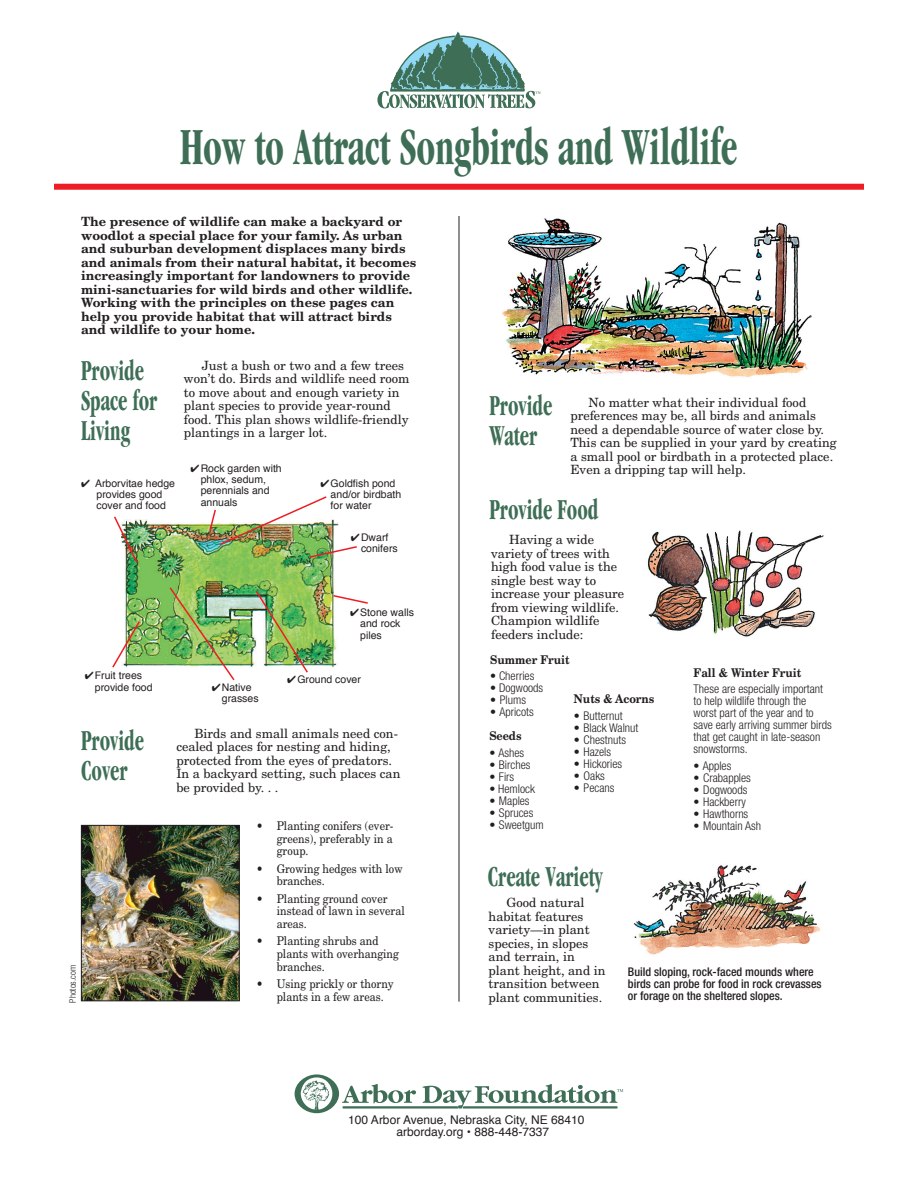
<style>
.page{position:relative;width:918px;height:1188px;background:#fff}
.page>*{position:absolute;margin:0;border:0;box-sizing:border-box;transform-origin:0 0}
.t1{font:700 condensed 54px "Garamond";color:#3e6e55;scale:.7 1}
.t2{font:700 condensed 30px/30px "Garamond";color:#3e6e55;scale:.7 1}
.t3{font:12.75px/13.5px "New Century Schlbk";color:#231f20}
.t4{font:700 12.75px/13.5px "New Century Schlbk";color:#231f20}
.t5{font:300 condensed 12px/12px "Helvetica Neue LT Std";color:#231f20}
.t6{font:12px/12.8px "New Century Schlbk";color:#231f20;scale:.9 1}
.t7{font:500 condensed 12px/12px "Helvetica Neue LT Std";color:#231f20}
.t8{font:12px/12.8px "Helvetica";color:#231f20}
.t9{font:700 12px "New Century Schlbk";color:#231f20;scale:.9 1}
.t10{font:10.5px/11.2px "Helvetica";color:#231f20}
.t11{font:300 condensed 9px "Helvetica Neue LT Std";color:#231f20}
</style>
<div class="page">
<img style="left:633px;top:865px;width:187px;height:90px">
<img style="left:647px;top:530px;width:177px;height:107px">
<img style="left:502px;top:218px;width:310px;height:159px">
<img style="left:124px;top:520px;width:214px;height:147px">
<img style="left:83px;top:827px;width:155px;height:172px">
<div style="left:81px;top:825px;width:159px;height:176px;border:1px solid #231f20"></div>
<svg style="left:114px;top:516px;width:25px;height:49px"></svg>
<svg style="left:112px;top:619px;width:29px;height:49px"></svg>
<svg style="left:332px;top:594px;width:36px;height:11px"></svg>
<img style="left:254px;top:589px;width:55px;height:84px">
<img style="left:168px;top:586px;width:68px;height:95px">
<div style="left:54px;top:184px;width:810px;height:6px;background:#ee1d23"></div>
<hr style="left:459px;top:216px;width:1px;height:786px;background:#231f20">
<svg style="left:295px;top:1074px;width:328px;height:39px"></svg>
<svg style="left:377px;top:31px;width:164px;height:77px"></svg>
<img style="left:208px;top:496px;width:149px;height:63px">
<h1 class="t1" style="left:180px;top:117px;width:798px">How to Attract Songbirds and Wildlife</h1>
<p class="t4" style="left:81px;top:215px;width:337px">The presence of wildlife can make a backyard or woodlot a special place for your family. As urban and suburban development displaces many birds and animals from their natural habitat, it becomes increasingly important for landowners to provide mini-sanctuaries for wild birds and other wildlife.<br>Working with the principles on these pages can help you provide habitat that will attract birds and wildlife to your home.</p>
<h2 class="t2" style="left:81px;top:355px;width:111px">Provide<br>Space for<br>Living</h2>
<p class="t10" style="left:97px;top:478px;width:80px;text-indent:-16px">✔ Arborvitae hedge provides good cover and food</p>
<p class="t3" style="left:184px;top:358px;width:227px;text-indent:18px">Just a bush or two and a few trees won’t do. Birds and wildlife need room to move about and enough variety in plant species to provide year-round food. This plan shows wildlife-friendly plantings in a larger lot.</p>
<p class="t10" style="left:201px;top:463px;width:83px;text-indent:-10px">✔Rock garden with phlox, sedum, perennials and annuals</p>
<p class="t10" style="left:331px;top:478px;width:72px;text-indent:-10px">✔Goldfish pond and/or birdbath for water</p>
<p class="t10" style="left:361px;top:532px;width:38px;text-indent:-10px">✔Dwarf conifers</p>
<p class="t10" style="left:95px;top:670px;width:59px;text-indent:-10px">✔Fruit trees provide food</p>
<p class="t10" style="left:222px;top:682px;width:38px;text-indent:-10px">✔Native grasses</p>
<p class="t10" style="left:360px;top:607px;width:55px;text-indent:-10px">✔Stone walls and rock piles</p>
<p class="t10" style="left:287px;top:674px;width:75px">✔Ground cover</p>
<h2 class="t2" style="left:81px;top:725px;width:91px">Provide<br>Cover</h2>
<p class="t3" style="left:176px;top:727px;width:226px;text-indent:18px">Birds and small animals need con&shy;cealed places for nesting and hiding, protected from the eyes of predators.<br>In a backyard setting, such places can be provided by. . .</p>
<p class="t6" style="left:277px;top:819px;width:131px;text-align:justify;text-indent:-20px">• Planting conifers (ever&shy;greens), preferably in a group.</p>
<p class="t6" style="left:277px;top:862px;width:142px;text-indent:-20px">• Growing hedges with low branches.</p>
<p class="t6" style="left:277px;top:892px;width:144px;text-indent:-20px">• Planting ground cover instead of lawn in several areas.</p>
<p class="t6" style="left:277px;top:935px;width:137px;text-indent:-20px">• Planting shrubs and plants with overhanging branches.</p>
<p class="t6" style="left:277px;top:977px;width:131px;text-indent:-20px">• Using prickly or thorny plants in a few areas.</p>
<p class="t11" style="left:68px;top:1003px;width:39px;rotate:-90deg">Photos.com</p>
<h2 class="t2" style="left:489px;top:390px;width:91px">Provide<br>Water</h2>
<p class="t3" style="left:570px;top:395px;width:268px;text-indent:18px">No matter what their individual food preferences may be, all birds and animals need a dependable source of water close by.<br>This can be supplied in your yard by creating a small pool or birdbath in a protected place.<br>Even a dripping tap will help.</p>
<h2 class="t2" style="left:489px;top:494px;width:157px">Provide Food</h2>
<p class="t3" style="left:491px;top:533px;width:135px;text-indent:18px">Having a wide variety of trees with high food value is the single best way to increase your pleasure from viewing wildlife.<br>Champion wildlife feeders include:</p>
<p class="t9" style="left:490px;top:652px;width:90px">Summer Fruit</p>
<p class="t5" style="left:490px;top:670px;width:46px">• Cherries</p>
<p class="t5" style="left:490px;top:682px;width:55px">• Dogwoods</p>
<p class="t5" style="left:490px;top:694px;width:37px">• Plums</p>
<p class="t5" style="left:490px;top:706px;width:45px">• Apricots</p>
<p class="t9" style="left:574px;top:691px;width:91px">Nuts &amp; Acorns</p>
<p class="t5" style="left:574px;top:709px;width:50px">• Butternut</p>
<p class="t5" style="left:574px;top:721px;width:66px">• Black Walnut</p>
<p class="t5" style="left:574px;top:733px;width:54px">• Chestnuts</p>
<p class="t5" style="left:574px;top:745px;width:39px">• Hazels</p>
<p class="t5" style="left:574px;top:757px;width:50px">• Hickories</p>
<p class="t5" style="left:574px;top:769px;width:32px">• Oaks</p>
<p class="t5" style="left:574px;top:781px;width:42px">• Pecans</p>
<p class="t9" style="left:489px;top:728px;width:37px">Seeds</p>
<p class="t5" style="left:489px;top:746px;width:36px">• Ashes</p>
<p class="t5" style="left:489px;top:758px;width:43px">• Birches</p>
<p class="t5" style="left:489px;top:770px;width:26px">• Firs</p>
<p class="t5" style="left:489px;top:782px;width:47px">• Hemlock</p>
<p class="t5" style="left:489px;top:794px;width:42px">• Maples</p>
<p class="t5" style="left:489px;top:806px;width:46px">• Spruces</p>
<p class="t5" style="left:489px;top:818px;width:56px">• Sweetgum</p>
<h2 class="t2" style="left:488px;top:861px;width:166px">Create Variety</h2>
<p class="t9" style="left:694px;top:665px;width:121px">Fall &amp; Winter Fruit</p>
<p class="t5" style="left:694px;top:683px;width:140px">These are especially important to help wildlife through the worst part of the year and to save early arriving summer birds that get caught in late-season snowstorms.</p>
<p class="t5" style="left:694px;top:760px;width:39px">• Apples</p>
<p class="t5" style="left:694px;top:772px;width:59px">• Crabapples</p>
<p class="t5" style="left:694px;top:784px;width:55px">• Dogwoods</p>
<p class="t5" style="left:694px;top:796px;width:54px">• Hackberry</p>
<p class="t5" style="left:694px;top:808px;width:56px">• Hawthorns</p>
<p class="t5" style="left:694px;top:820px;width:69px">• Mountain Ash</p>
<p class="t3" style="left:489px;top:896px;width:119px;text-indent:18px">Good natural habitat features variety—in plant species, in slopes and terrain, in plant height, and in transition between plant communities.</p>
<p class="t7" style="left:628px;top:966px;width:195px">Build sloping, rock-faced mounds where birds can probe for food in rock crevasses or forage on the sheltered slopes.</p>
<p class="t8" style="left:396px;top:1113px;width:190px;text-indent:-48px">100 Arbor Avenue, Nebraska City, NE 68410 arborday.org • 888-448-7337</p>
</div>
